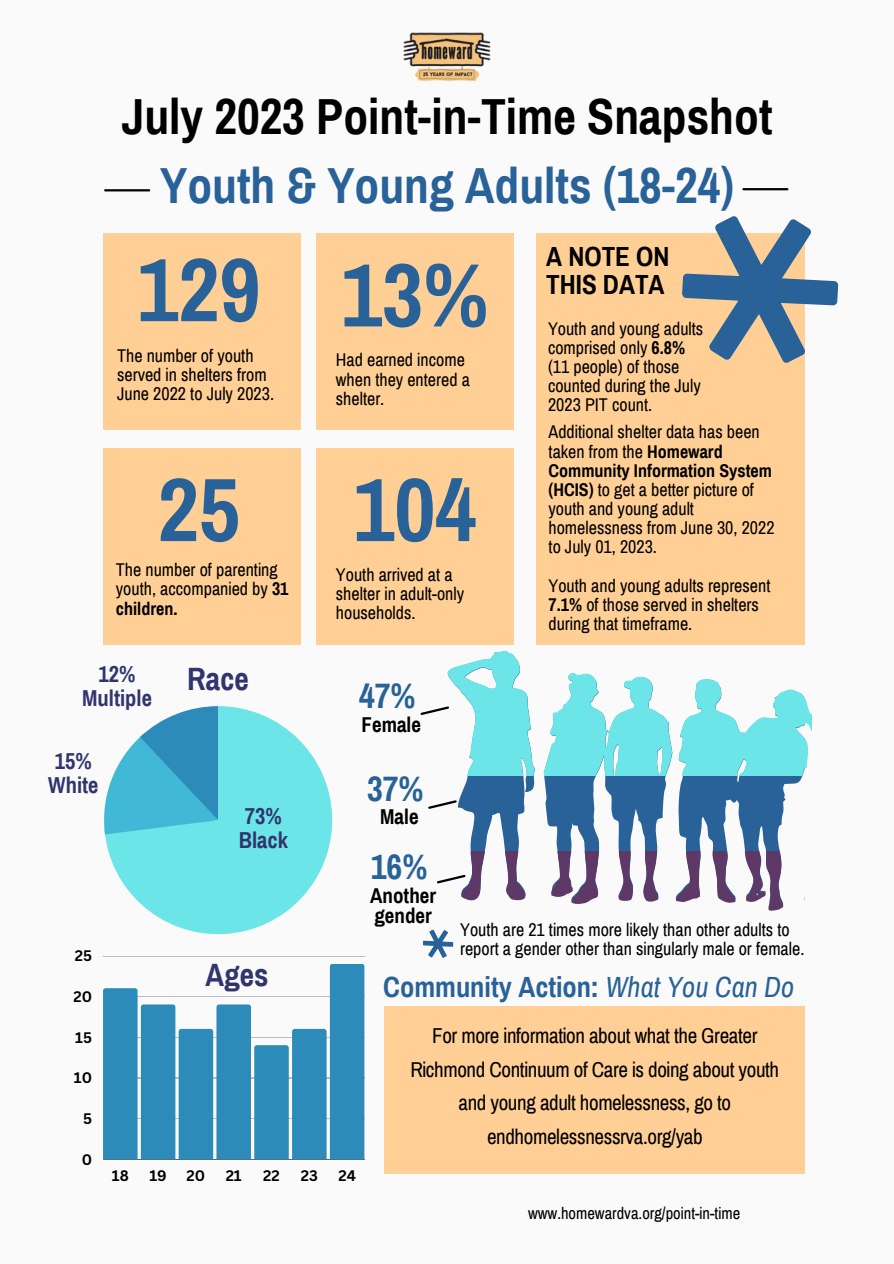
<style>
.page{position:relative;width:894px;height:1264px;background:#fff}
.page>*{position:absolute;margin:0;border:0;box-sizing:border-box;transform-origin:0 0}
.t1{font:700 90.15px "Archivo Narrow";color:#286298}
.t2{font:700 49.5px "Archivo Narrow";color:#000}
.t3{font:700 49.5px "Archivo Narrow";color:#286298}
.t4{font:700 34.5px "Archivo Narrow";color:#286298}
.t5{font:700 31.5px "Archivo Narrow";color:#31356e}
.t6{font:700 28.5px "Archivo Narrow";color:#286298}
.t7{font:700 27px/28.2px "Archivo Narrow";color:#000}
.t8{font:700 22.5px "Archivo Narrow";color:#31356e}
.t9{font:21px/33.8px "Archivo Narrow";letter-spacing:-.02em;color:#000;text-align:center}
.t10{font:700 21px/20.2px "Archivo Narrow";color:#000}
.t11{font:18px/19.2px "Archivo Narrow";color:#000}
.t12{font:16.5px "Archivo Narrow";color:#000}
.t13{font:700 14.85px "Canva Sans";color:#000}
.s1{font-weight:700}
.s2{font-weight:400;font-style:italic}
</style>
<div class="page">
<div style="left:0;top:0;width:893px;height:1263px;background:#fafafa"></div>
<hr style="left:105px;top:189px;width:44px;height:2px;background:#000">
<div style="left:384px;top:1006px;width:420px;height:167px;background:#ffcf95"></div>
<img style="left:403px;top:32px;width:88px;height:49px">
<div style="left:103px;top:233px;width:197px;height:197px;background:#ffcf95"></div>
<div style="left:316px;top:233px;width:197px;height:197px;background:#ffcf95"></div>
<div style="left:103px;top:448px;width:197px;height:196px;background:#ffcf95"></div>
<div style="left:316px;top:448px;width:197px;height:196px;background:#ffcf95"></div>
<div style="left:536px;top:233px;width:268px;height:411px;background:#ffcf95"></div>
<svg style="left:682px;top:188px;width:157px;height:203px"></svg>
<svg style="left:458px;top:776px;width:345px;height:75px;fill:#286298"></svg>
<svg style="left:447px;top:651px;width:363px;height:125px;fill:#6ce5e8"></svg>
<svg style="left:420px;top:705px;width:30px;height:11px"></svg>
<svg style="left:428px;top:800px;width:29px;height:9px"></svg>
<svg style="left:437px;top:851px;width:347px;height:60px"></svg>
<svg style="left:422px;top:929px;width:32px;height:29px"></svg>
<svg style="left:104px;top:706px;width:228px;height:228px;fill:#6ce5e8"></svg>
<svg style="left:104px;top:706px;width:114px;height:128px"></svg>
<hr style="left:103px;top:955px;width:261px;height:1px;background:#000">
<hr style="left:103px;top:996px;width:261px;height:1px;background:#000">
<hr style="left:103px;top:1037px;width:261px;height:1px;background:#000">
<hr style="left:103px;top:1077px;width:261px;height:1px;background:#000">
<hr style="left:103px;top:1118px;width:261px;height:1px;background:#000">
<hr style="left:103px;top:1159px;width:261px;height:1px;background:#000">
<svg style="left:103px;top:988px;width:223px;height:171px"></svg>
<svg style="left:330px;top:964px;width:34px;height:2px"></svg>
<p class="t2" style="left:122px;top:90px;width:652px">July 2023 Point-in-Time Snapshot</p>
<p class="t3" style="left:160px;top:159px;width:575px">Youth &amp; Young Adults (18-24)</p>
<p class="t1" style="left:137px;top:242px;width:125px">129</p>
<p class="t11" style="left:117px;top:346px;width:158px">The number of youth served in shelters from<br>June 2022 to July 2023.</p>
<p class="t1" style="left:341px;top:247px;width:149px">13%</p>
<p class="t11" style="left:336px;top:351px;width:135px">Had earned income when they entered a shelter.</p>
<p class="t1" style="left:158px;top:462px;width:84px">25</p>
<p class="t1" style="left:353px;top:462px;width:125px">104</p>
<p class="t11" style="left:116px;top:560px;width:174px">The number of parenting youth, accompanied by <span class="s1">31 children.</span></p>
<p class="t11" style="left:336px;top:565px;width:130px">Youth arrived at a shelter in adult-only households.</p>
<p class="t8" style="left:99px;top:662px;width:38px">12%</p>
<p class="t8" style="left:82px;top:686px;width:71px">Multiple</p>
<p class="t5" style="left:187px;top:662px;width:63px">Race</p>
<p class="t4" style="left:359px;top:677px;width:58px">47%</p>
<p class="t10" style="left:361px;top:714px;width:61px">Female</p>
<p class="t7" style="left:546px;top:243px;width:125px">A NOTE ON<br>THIS DATA</p>
<p class="t11" style="left:548px;top:319px;width:157px">Youth and young adults comprised only <span class="s1">6.8% </span>(11 people) of those counted during the July<br>2023 PIT count.</p>
<p class="t11" style="left:548px;top:423px;width:227px">Additional shelter data has been taken from the <span class="s1">Homeward<br>Community Information System (HCIS)</span> to get a better picture of youth and young adult homelessness from June 30, 2022 to July 01, 2023.</p>
<p class="t11" style="left:548px;top:576px;width:223px">Youth and young adults represent<br><span class="s1">7.1%</span> of those served in shelters during that timeframe.</p>
<p class="t8" style="left:55px;top:749px;width:38px">15%</p>
<p class="t8" style="left:48px;top:773px;width:52px">White</p>
<p class="t13" style="left:75px;top:945px;width:19px">25</p>
<p class="t13" style="left:73px;top:986px;width:20px">20</p>
<p class="t13" style="left:75px;top:1026px;width:18px">15</p>
<p class="t13" style="left:74px;top:1067px;width:20px">10</p>
<p class="t13" style="left:83px;top:1108px;width:10px">5</p>
<p class="t13" style="left:82px;top:1148px;width:12px">0</p>
<p class="t8" style="left:245px;top:804px;width:38px">73%</p>
<p class="t8" style="left:239px;top:828px;width:51px">Black</p>
<p class="t5" style="left:205px;top:958px;width:65px">Ages</p>
<p class="t13" style="left:112px;top:1165px;width:18px">18</p>
<p class="t13" style="left:149px;top:1165px;width:19px">19</p>
<p class="t13" style="left:186px;top:1165px;width:20px">20</p>
<p class="t13" style="left:225px;top:1165px;width:18px">21</p>
<p class="t13" style="left:263px;top:1165px;width:18px">22</p>
<p class="t13" style="left:301px;top:1165px;width:19px">23</p>
<p class="t13" style="left:338px;top:1165px;width:19px">24</p>
<p class="t4" style="left:367px;top:770px;width:58px">37%</p>
<p class="t10" style="left:380px;top:807px;width:40px">Male</p>
<p class="t4" style="left:371px;top:848px;width:58px">16%</p>
<p class="t10" style="left:370px;top:885px;width:68px">Another gender</p>
<p class="t11" style="left:460px;top:919px;width:346px">Youth are 21 times more likely than other adults to report a gender other than singularly male or female.</p>
<p class="t6" style="left:383px;top:972px;width:412px">Community Action: <span class="s2">What You Can Do</span></p>
<p class="t9" style="left:410px;top:1019px;width:370px">For more information about what the Greater Richmond Continuum of Care is doing about youth and young adult homelessness, go to endhomelessnessrva.org/yab</p>
<p class="t12" style="left:528px;top:1203px;width:214px">www.homewardva.org/point-in-time</p>
</div>
